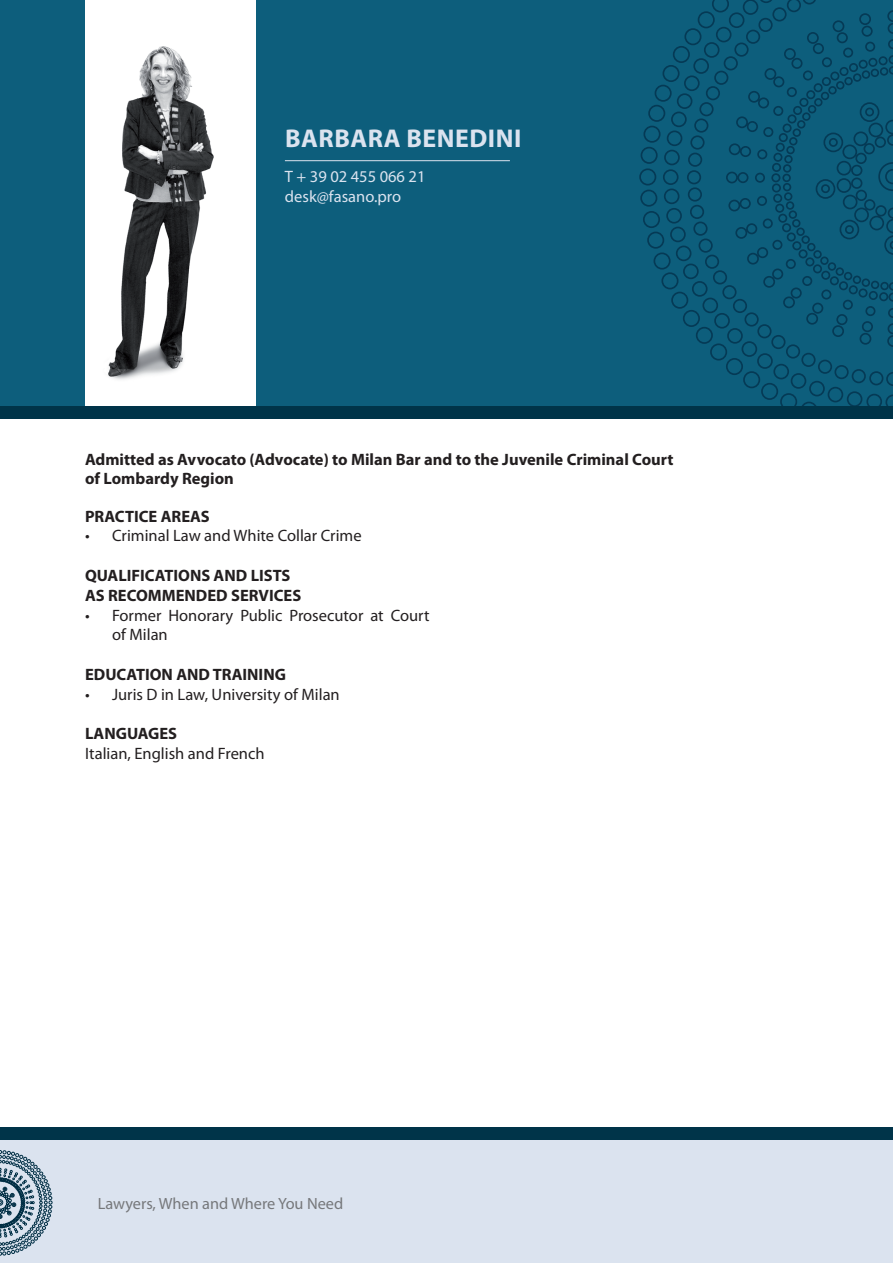
<style>
.page{position:relative;width:893px;height:1263px;background:#fff}
.page>*{position:absolute;margin:0;border:0;box-sizing:border-box;transform-origin:0 0}
.t1{font:700 25.8px "Myriad Pro";color:#dbe3ef}
.t2{font:700 16.5px/19.8px "Myriad Pro";color:#231f20}
.t3{font:16.5px/19.8px "Myriad Pro";color:#231f20}
.t4{font:16.5px/19.8px "Myriad Pro";color:#dbe3ef}
.t5{font:16.35px "Myriad Pro";color:#76787b}
</style>
<div class="page">
<div style="left:0;top:1136px;width:893px;height:127px;background:#dbe3ef"></div>
<svg style="left:0;top:1150px;width:52px;height:105px"></svg>
<div style="left:0;top:0;width:893px;height:409px;background:#0d5e7c"></div>
<svg style="left:710px;top:348px;width:183px;height:58px"></svg>
<svg style="left:639px;top:0;width:254px;height:348px"></svg>
<svg style="left:770px;top:55px;width:123px;height:243px"></svg>
<div style="left:0;top:1127px;width:893px;height:13px;background:#003449"></div>
<div style="left:85px;top:0;width:170px;height:423px;background:#fff"></div>
<img style="left:108px;top:46px;width:106px;height:334px">
<div style="left:0;top:406px;width:893px;height:13px;background:#003449"></div>
<hr style="left:285px;top:160px;width:225px;height:1px;background:#dbe3ef">
<h1 class="t1" style="left:285px;top:124px;width:34px">Barbara</h1>
<h1 class="t1" style="left:406px;top:124px;width:31px">Benedini</h1>
<p class="t4" style="left:285px;top:167px;width:142px">T + 39 02 455 066 21 desk@fasano.pro</p>
<p class="t2" style="left:85px;top:449px;width:590px">Admitted as Avvocato (Advocate) to Milan Bar and to the Juvenile Criminal Court of Lombardy Region</p>
<p class="t2" style="left:85px;top:506px;width:126px">PRACTICE AREAS</p>
<p class="t3" style="left:85px;top:526px;width:278px">• Criminal Law and White Collar Crime</p>
<p class="t2" style="left:85px;top:566px;width:218px">QUALIFICATIONS AND LISTS<br>AS RECOMMENDED SERVICES</p>
<p class="t3" style="left:112px;top:605px;width:319px;text-indent:-27px">• Former Honorary Public Prosecutor at Court of Milan</p>
<p class="t2" style="left:85px;top:665px;width:202px">EDUCATION AND TRAINING</p>
<p class="t3" style="left:85px;top:685px;width:256px">• Juris D in Law, University of Milan</p>
<p class="t2" style="left:85px;top:724px;width:94px">LANGUAGES</p>
<p class="t3" style="left:85px;top:744px;width:181px">Italian, English and French</p>
<p class="t5" style="left:98px;top:1194px;width:247px">Lawyers, When and Where You Need</p>
</div>
